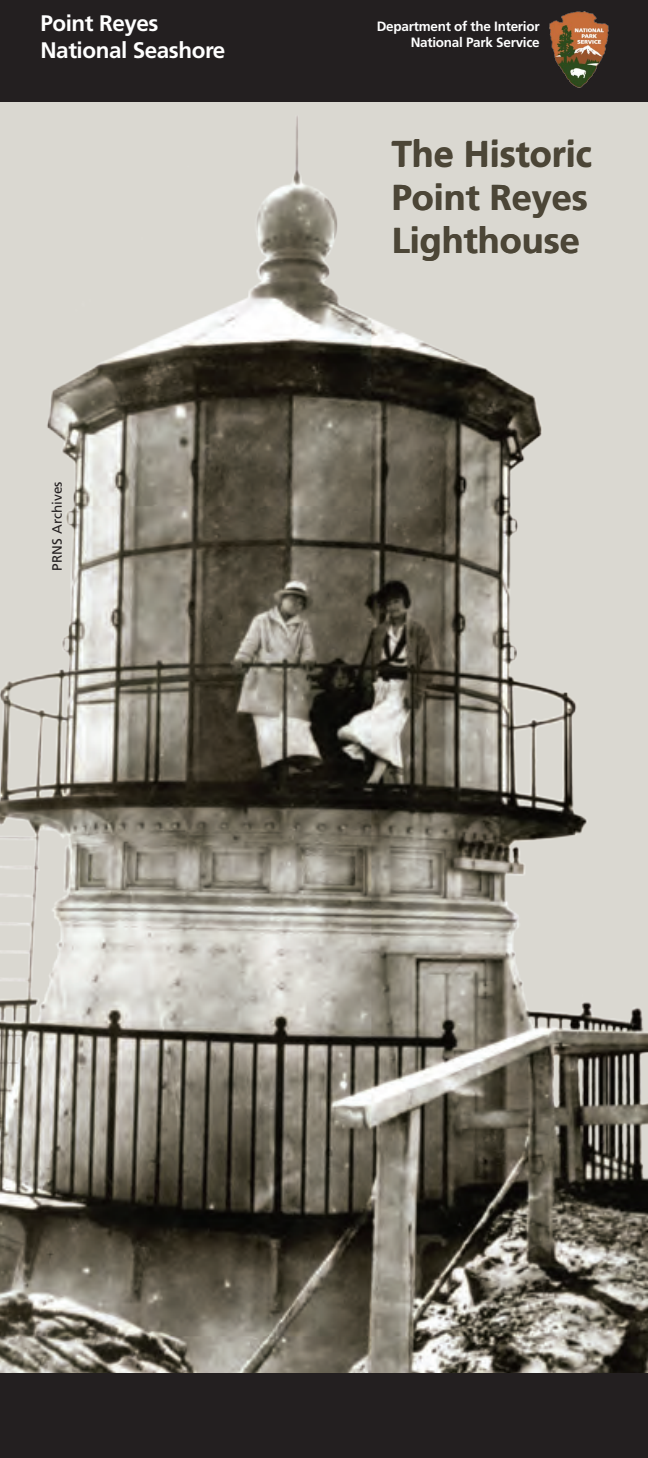
<style>
.page{position:relative;width:648px;height:1458px;background:#fff}
.page>*{position:absolute;margin:0;border:0;box-sizing:border-box;transform-origin:0 0}
.t1{font:700 36px/43.2px "Frutiger LT Std";color:#4c4637;text-align:justify}
.t2{font:700 22.5px/27px "Frutiger LT Std";letter-spacing:-.02em;color:#fff}
.t3{font:700 13.5px/16.2px "Frutiger LT Std";letter-spacing:-.02em;color:#fff;text-align:right}
.t4{font:13.5px "Frutiger LT Std";color:#231f20}
</style>
<div class="page">
<img style="left:0;top:101px;width:648px;height:1272px">
<div style="left:0;top:0;width:648px;height:101px;background:#231f20"></div>
<div style="left:0;top:1373px;width:648px;height:85px;background:#231f20"></div>
<img style="left:550px;top:12px;width:58px;height:76px">
<h2 class="t2" style="left:40px;top:10px;width:186px">Point Reyes<br>National Seashore</h2>
<p class="t3" style="left:377px;top:18px;width:164px">Department of the Interior<br>National Park Service</p>
<p class="t3" style="left:379px;top:16px;width:164px">Department of the Interior<br>National Park Service</p>
<p class="t4" style="left:49px;top:571px;width:90px;rotate:-90deg">PRNS Archives</p>
<h1 class="t1" style="left:392px;top:133px;width:202px">The Historic Point Reyes Lighthouse</h1>
</div>
